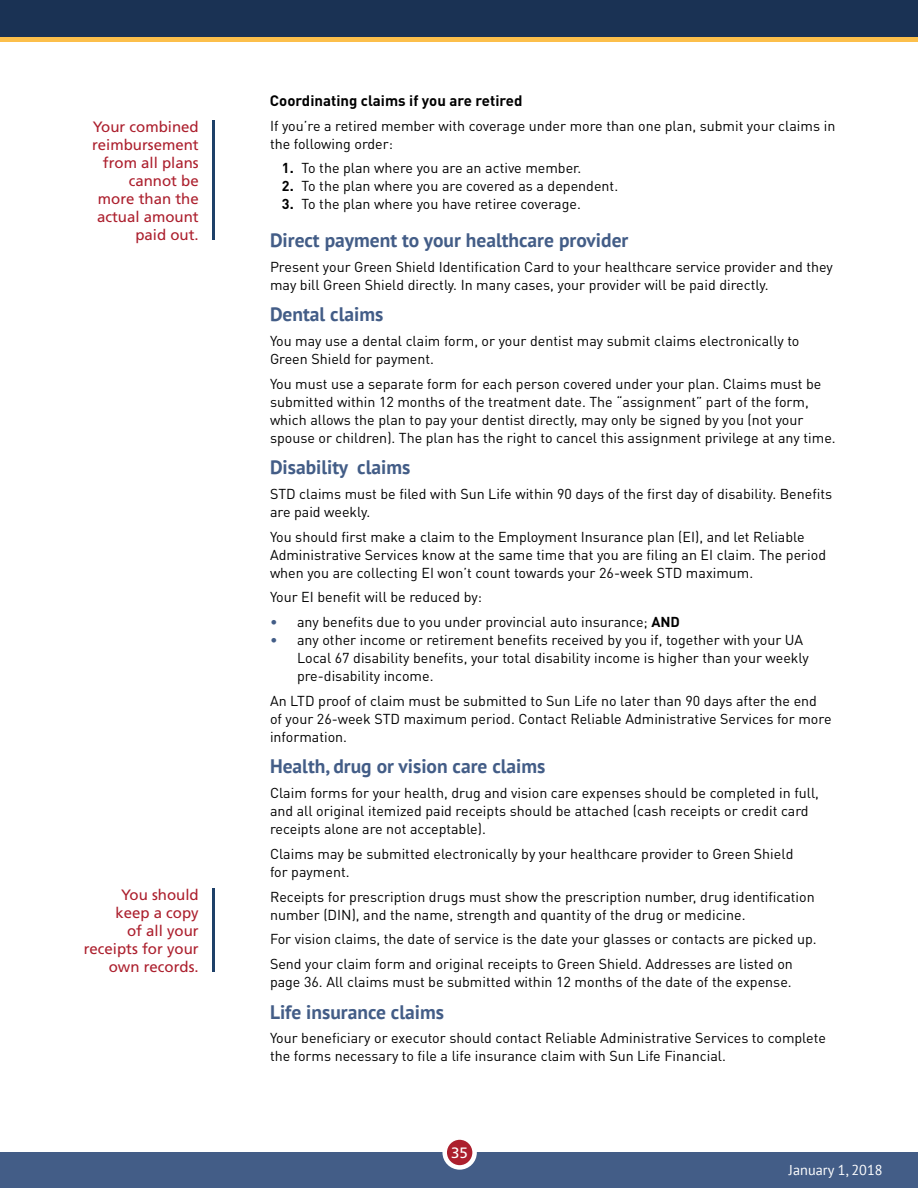
<style>
.page{position:relative;width:918px;height:1188px;background:#fff}
.page>*{position:absolute;margin:0;border:0;box-sizing:border-box;transform-origin:0 0}
.t1{font:700 19.5px "PT Sans";color:#435d87}
.t2{font:15px/18px "Frutiger";color:#ac1f2d;text-align:right}
.t3{font:700 15px "DINOT";color:#000}
.t4{font:15px "Frutiger";color:#fff}
.t5{font:14.25px/18px "DINOT";color:#000}
.t6{font:14.25px "PT Sans";letter-spacing:.005em;color:#fff}
.s1{font-weight:700}
.s2{color:#435d87}
</style>
<div class="page">
<div style="left:0;top:0;width:918px;height:40px;background:#1a3254"></div>
<div style="left:0;top:1152px;width:918px;height:36px;background:#435d87"></div>
<hr style="left:0;top:37px;width:918px;height:4px;background:#fcbf4b">
<svg style="left:445px;top:1138px;width:30px;height:29px"></svg>
<div style="left:442px;top:1135px;width:35px;height:35px;border:4px solid #fff;border-radius:50%"></div>
<hr style="left:212px;top:888px;width:2px;height:84px;background:#1e4068">
<hr style="left:212px;top:120px;width:2px;height:120px;background:#1e4068">
<p class="t2" style="left:92px;top:117px;width:108px">Your combined reimbursement from all plans cannot be more than the actual amount paid out.</p>
<p class="t2" style="left:84px;top:886px;width:117px">You should keep a copy<br>of all your receipts for your own records.</p>
<p class="t3" style="left:270px;top:90px;width:254px">Coordinating claims if you are retired</p>
<p class="t5" style="left:270px;top:116px;width:567px">If you’re a retired member with coverage under more than one plan, submit your claims in the following order:</p>
<p class="t5" style="left:282px;top:159px;width:301px"><span class="s1">1.</span> To the plan where you are an active member.</p>
<p class="t5" style="left:282px;top:177px;width:338px"><span class="s1">2.</span> To the plan where you are covered as a dependent.</p>
<p class="t5" style="left:282px;top:195px;width:300px"><span class="s1">3.</span> To the plan where you have retiree coverage.</p>
<h1 class="t1" style="left:270px;top:227px;width:360px">Direct payment to your healthcare provider</h1>
<p class="t5" style="left:270px;top:257px;width:565px">Present your Green Shield Identification Card to your healthcare service provider and they may bill Green Shield directly. In many cases, your provider will be paid directly.</p>
<h1 class="t1" style="left:270px;top:301px;width:115px">Dental claims</h1>
<p class="t5" style="left:270px;top:331px;width:531px">You may use a dental claim form, or your dentist may submit claims electronically to<br>Green Shield for payment.</p>
<p class="t5" style="left:270px;top:374px;width:567px">You must use a separate form for each person covered under your plan. Claims must be submitted within 12 months of the treatment date. The “assignment” part of the form, which allows the plan to pay your dentist directly, may only be signed by you (not your spouse or children). The plan has the right to cancel this assignment privilege at any time.</p>
<h1 class="t1" style="left:270px;top:454px;width:142px">Disability claims</h1>
<p class="t5" style="left:270px;top:484px;width:564px">STD claims must be filed with Sun Life within 90 days of the first day of disability. Benefits are paid weekly.</p>
<p class="t5" style="left:270px;top:527px;width:558px">You should first make a claim to the Employment Insurance plan (EI), and let Reliable<br>Administrative Services know at the same time that you are filing an EI claim. The period when you are collecting EI won’t count towards your 26-week STD maximum.</p>
<p class="t5" style="left:270px;top:588px;width:214px">Your EI benefit will be reduced by:</p>
<p class="t5" style="left:270px;top:612px;width:412px"><span class="s2">•</span> any benefits due to you under provincial auto insurance; <span class="s1">AND</span></p>
<p class="t5" style="left:297px;top:630px;width:513px;text-indent:-27px"><span class="s2">•</span> any other income or retirement benefits received by you if, together with your UA<br>Local 67 disability benefits, your total disability income is higher than your weekly pre-disability income.</p>
<p class="t5" style="left:270px;top:691px;width:563px">An LTD proof of claim must be submitted to Sun Life no later than 90 days after the end of your 26-week STD maximum period. Contact Reliable Administrative Services for more information.</p>
<h1 class="t1" style="left:270px;top:754px;width:277px">Health, drug or vision care claims</h1>
<p class="t5" style="left:270px;top:783px;width:551px">Claim forms for your health, drug and vision care expenses should be completed in full, and all original itemized paid receipts should be attached (cash receipts or credit card receipts alone are not acceptable).</p>
<p class="t5" style="left:270px;top:844px;width:525px">Claims may be submitted electronically by your healthcare provider to Green Shield for payment.</p>
<p class="t5" style="left:270px;top:887px;width:546px">Receipts for prescription drugs must show the prescription number, drug identification number (DIN), and the name, strength and quantity of the drug or medicine.</p>
<p class="t5" style="left:270px;top:926px;width:548px;line-height:24.8px">For vision claims, the date of service is the date your glasses or contacts are picked up.<br>Send your claim form and original receipts to Green Shield. Addresses are listed on</p>
<p class="t5" style="left:270px;top:972px;width:523px">page 36. All claims must be submitted within 12 months of the date of the expense.</p>
<h1 class="t1" style="left:270px;top:999px;width:175px">Life insurance claims</h1>
<p class="t5" style="left:270px;top:1029px;width:557px">Your beneficiary or executor should contact Reliable Administrative Services to complete the forms necessary to file a life insurance claim with Sun Life Financial.</p>
<p class="t4" style="left:451px;top:1144px;width:18px">35</p>
<p class="t6" style="left:789px;top:1161px;width:95px">January 1, 2018</p>
</div>
